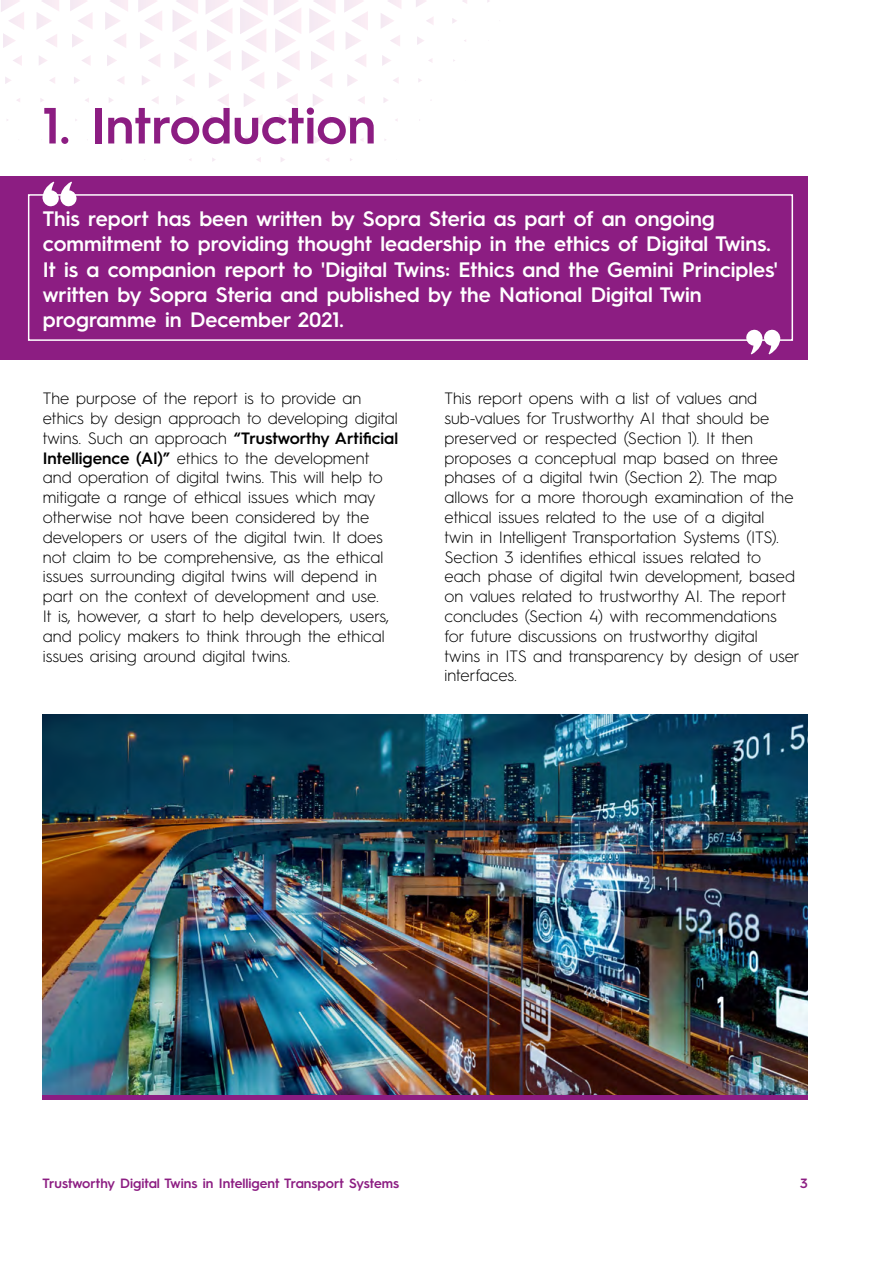
<style>
.page{position:relative;width:893px;height:1263px;background:#fff}
.page>*{position:absolute;margin:0;border:0;box-sizing:border-box;transform-origin:0 0}
.t1{font:600 51px "Hurme Geometric Sans 3";color:#8c1d82}
.t2{font:600 21px/25.2px "Hurme Geometric Sans 3";color:#fff}
.t3{font:300 16.5px/19.8px "Hurme Geometric Sans 3";color:#000}
.t4{font:600 13.5px "Hurme Geometric Sans 3";color:#8c1d82}
.s1{font-weight:600}
</style>
<div class="page">
<svg style="left:463px;top:0;width:4px;height:4px"></svg>
<svg style="left:452px;top:18px;width:5px;height:5px"></svg>
<svg style="left:416px;top:0;width:10px;height:7px"></svg>
<svg style="left:426px;top:17px;width:8px;height:8px"></svg>
<svg style="left:417px;top:37px;width:7px;height:8px"></svg>
<svg style="left:381px;top:0;width:20px;height:28px"></svg>
<svg style="left:390px;top:35px;width:10px;height:11px"></svg>
<svg style="left:382px;top:55px;width:9px;height:11px"></svg>
<svg style="left:393px;top:77px;width:6px;height:6px"></svg>
<svg style="left:344px;top:0;width:24px;height:67px"></svg>
<svg style="left:383px;top:98px;width:5px;height:5px"></svg>
<svg style="left:347px;top:74px;width:11px;height:12px"></svg>
<svg style="left:358px;top:96px;width:7px;height:8px"></svg>
<svg style="left:349px;top:116px;width:6px;height:7px"></svg>
<svg style="left:309px;top:0;width:27px;height:106px"></svg>
<svg style="left:323px;top:115px;width:8px;height:10px"></svg>
<svg style="left:274px;top:0;width:27px;height:107px"></svg>
<svg style="left:314px;top:136px;width:7px;height:8px"></svg>
<svg style="left:279px;top:114px;width:9px;height:11px"></svg>
<svg style="left:289px;top:136px;width:7px;height:8px"></svg>
<svg style="left:240px;top:0;width:28px;height:107px"></svg>
<svg style="left:253px;top:115px;width:10px;height:10px"></svg>
<svg style="left:206px;top:0;width:26px;height:107px"></svg>
<svg style="left:245px;top:136px;width:7px;height:8px"></svg>
<svg style="left:256px;top:157px;width:5px;height:5px"></svg>
<svg style="left:172px;top:0;width:26px;height:87px"></svg>
<svg style="left:211px;top:115px;width:7px;height:10px"></svg>
<svg style="left:221px;top:136px;width:6px;height:7px"></svg>
<svg style="left:138px;top:0;width:24px;height:67px"></svg>
<svg style="left:176px;top:95px;width:8px;height:10px"></svg>
<svg style="left:186px;top:116px;width:7px;height:8px"></svg>
<svg style="left:105px;top:0;width:23px;height:48px"></svg>
<svg style="left:142px;top:75px;width:8px;height:10px"></svg>
<svg style="left:152px;top:96px;width:7px;height:8px"></svg>
<svg style="left:107px;top:55px;width:10px;height:11px"></svg>
<svg style="left:117px;top:76px;width:7px;height:8px"></svg>
<svg style="left:143px;top:118px;width:4px;height:4px"></svg>
<svg style="left:70px;top:0;width:23px;height:47px"></svg>
<svg style="left:82px;top:56px;width:9px;height:9px"></svg>
<svg style="left:109px;top:98px;width:4px;height:5px"></svg>
<svg style="left:37px;top:0;width:22px;height:47px"></svg>
<svg style="left:74px;top:77px;width:6px;height:7px"></svg>
<svg style="left:39px;top:56px;width:8px;height:9px"></svg>
<svg style="left:49px;top:77px;width:6px;height:6px"></svg>
<svg style="left:1px;top:0;width:23px;height:48px"></svg>
<svg style="left:13px;top:55px;width:9px;height:11px"></svg>
<svg style="left:5px;top:77px;width:6px;height:7px"></svg>
<div style="left:0;top:176px;width:808px;height:183px;background:#8c1d82"></div>
<img style="left:43px;top:714px;width:765px;height:381px">
<hr style="left:43px;top:1095px;width:765px;height:4px;background:#8c1d82">
<div style="left:28px;top:194px;width:765px;height:147px;border:2px solid #fff"></div>
<svg style="left:42px;top:181px;width:35px;height:26px"></svg>
<svg style="left:746px;top:329px;width:35px;height:26px"></svg>
<h1 class="t1" style="left:43px;top:90px;width:335px">1. Introduction</h1>
<p class="t2" style="left:43px;top:205px;width:736px">This report has been written by Sopra Steria as part of an ongoing commitment to providing thought leadership in the ethics of Digital Twins.<br>It is a companion report to 'Digital Twins: Ethics and the Gemini Principles' written by Sopra Steria and published by the National Digital Twin programme in December 2021.</p>
<p class="t3" style="left:43px;top:388px;width:357px">The purpose of the report is to provide an ethics by design approach to developing digital twins. Such an approach <span class="s1">“Trustworthy Artificial Intelligence (AI)”</span> ethics to the development and operation of digital twins. This will help to mitigate a range of ethical issues which may otherwise not have been considered by the developers or users of the digital twin. It does not claim to be comprehensive, as the ethical issues surrounding digital twins will depend in part on the context of development and use.<br>It is, however, a start to help developers, users, and policy makers to think through the ethical issues arising around digital twins.</p>
<p class="t3" style="left:444px;top:388px;width:357px">This report opens with a list of values and sub-values for Trustworthy AI that should be preserved or respected (Section 1). It then proposes a conceptual map based on three phases of a digital twin (Section 2). The map allows for a more thorough examination of the ethical issues related to the use of a digital<br>twin in Intelligent Transportation Systems (ITS).<br>Section 3 identifies ethical issues related to each phase of digital twin development, based on values related to trustworthy AI. The report concludes (Section 4) with recommendations for future discussions on trustworthy digital<br>twins in ITS and transparency by design of user interfaces.</p>
<p class="t4" style="left:43px;top:1174px;width:358px">Trustworthy Digital Twins in Intelligent Transport Systems</p>
<p class="t4" style="left:800px;top:1174px;width:9px">3</p>
</div>
